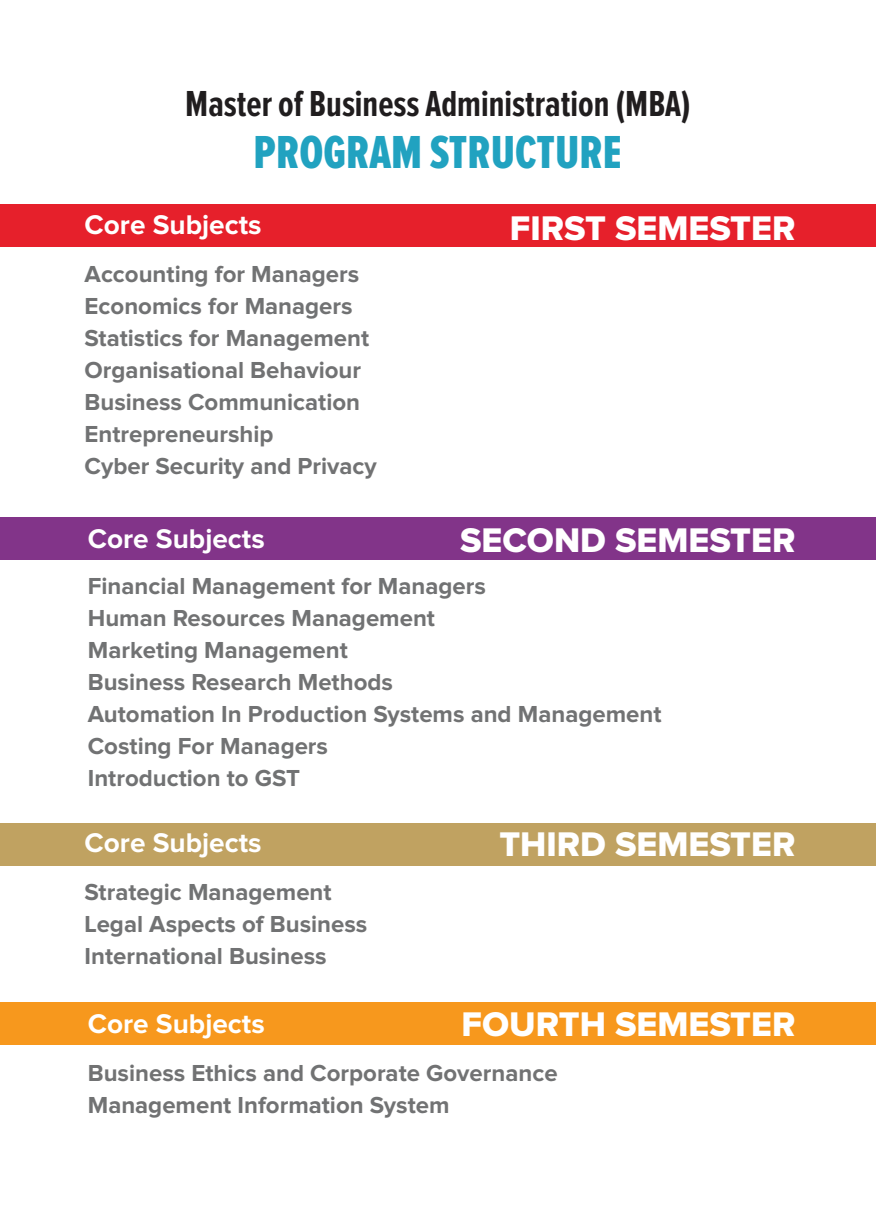
<style>
.page{position:relative;width:876px;height:1225px;background:#fff}
.page>*{position:absolute;margin:0;border:0;box-sizing:border-box;transform-origin:0 0}
.t1{font:48px "Proxima Nova Ex Cn Extrabld";color:#21a2c0}
.t2{font:700 37.6px "Proxima Nova Ex Cn";color:#201d1e}
.t3{font:35.4px "Proxima Nova Extrabld";color:#fff}
.t4{font:700 28px "Proxima Nova";color:#fff}
.t5{font:700 24px/32px "Proxima Nova";color:#717273}
</style>
<div class="page">
<div style="left:0;top:204px;width:876px;height:43px;background:#e6202b"></div>
<div style="left:0;top:517px;width:876px;height:43px;background:#823489"></div>
<div style="left:0;top:823px;width:876px;height:42px;background:#c0a261"></div>
<div style="left:0;top:1003px;width:876px;height:42px;background:#f7981d"></div>
<h2 class="t2" style="left:185px;top:87px;width:507px">Master of Business Administration (MBA)</h2>
<h1 class="t1" style="left:254px;top:130px;width:369px">PROGRAM STRUCTURE</h1>
<p class="t4" style="left:85px;top:212px;width:178px">Core Subjects</p>
<h3 class="t3" style="left:510px;top:212px;width:287px">FIRST SEMESTER</h3>
<p class="t5" style="left:85px;top:259px;width:294px">Accounting for Managers<br>Economics for Managers<br>Statistics for Management<br>Organisational Behaviour<br>Business Communication<br>Entrepreneurship<br>Cyber Security and Privacy</p>
<p class="t4" style="left:88px;top:525px;width:178px">Core Subjects</p>
<h3 class="t3" style="left:460px;top:524px;width:337px">SECOND SEMESTER</h3>
<p class="t5" style="left:88px;top:570px;width:575px">Financial Management for Managers<br>Human Resources Management<br>Marketing Management<br>Business Research Methods<br>Automation In Production Systems and Management<br>Costing For Managers<br>Introduction to GST</p>
<p class="t4" style="left:85px;top:830px;width:178px">Core Subjects</p>
<h3 class="t3" style="left:499px;top:828px;width:298px">THIRD SEMESTER</h3>
<p class="t5" style="left:85px;top:876px;width:284px">Strategic Management<br>Legal Aspects of Business<br>International Business</p>
<p class="t4" style="left:88px;top:1010px;width:178px">Core Subjects</p>
<h3 class="t3" style="left:461px;top:1008px;width:335px">FOURTH SEMESTER</h3>
<p class="t5" style="left:88px;top:1058px;width:471px">Business Ethics and Corporate Governance<br>Management Information System</p>
</div>
